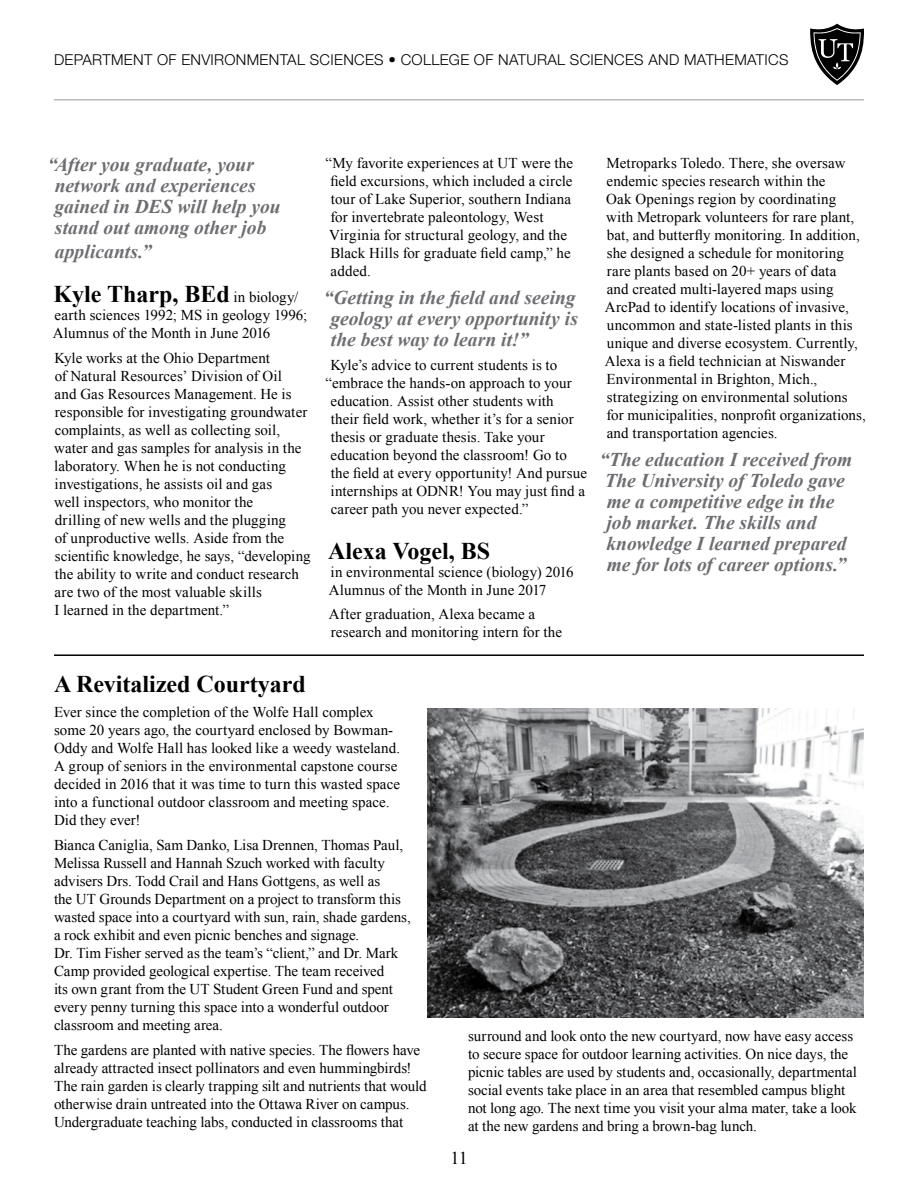
<style>
.page{position:relative;width:918px;height:1188px;background:#fff}
.page>*{position:absolute;margin:0;border:0;box-sizing:border-box;transform-origin:0 0}
.t1{font:700 24px "Times New Roman";color:#000}
.t2{font:italic 700 19.5px/21px "Times New Roman";color:#6d6e71}
.t3{font:18px "Times New Roman";color:#000}
.t4{font:15px/18px "Times New Roman";color:#000}
.t5{font:300 15px "Helvetica Neue LT Std";letter-spacing:.02em;color:#000}
.s1{font-weight:400;font-size:15px}
</style>
<div class="page">
<svg style="left:810px;top:24px;width:54px;height:61px"></svg>
<hr style="left:54px;top:99px;width:810px;height:1px;background:#b8babc">
<img style="left:428px;top:708px;width:436px;height:310px">
<hr style="left:54px;top:654px;width:810px;height:2px;background:#000">
<p class="t5" style="left:54px;top:50px;width:736px">DEPARTMENT OF ENVIRONMENTAL SCIENCES • COLLEGE OF NATURAL SCIENCES AND MATHEMATICS</p>
<h2 class="t2" style="left:55px;top:153px;width:228px;text-indent:-7px">“After you graduate, your network and experiences gained in DES will help you stand out among other job</h2>
<h2 class="t2" style="left:55px;top:240px;width:98px">applicants.”</h2>
<h1 class="t1" style="left:53px;top:277px;width:246px">Kyle Tharp, BEd <span class="s1">in biology/</span></h1>
<p class="t4" style="left:53px;top:306px;width:256px">earth sciences 1992; MS in geology 1996;<br>Alumnus of the Month in June 2016</p>
<p class="t4" style="left:54px;top:348px;width:258px">Kyle works at the Ohio Department<br>of Natural Resources’ Division of Oil<br>and Gas Resources Management. He is responsible for investigating groundwater complaints, as well as collecting soil, water and gas samples for analysis in the laboratory. When he is not conducting investigations, he assists oil and gas<br>well inspectors, who monitor the<br>drilling of new wells and the plugging<br>of unproductive wells. Aside from the scientific knowledge, he says, “developing the ability to write and conduct research are two of the most valuable skills<br>I learned in the department.”</p>
<p class="t4" style="left:326px;top:154px;width:249px">“My favorite experiences at UT were the field excursions, which included a circle tour of Lake Superior, southern Indiana for invertebrate paleontology, West Virginia for structural geology, and the Black Hills for graduate field camp,” he added.</p>
<h2 class="t2" style="left:331px;top:286px;width:249px;text-indent:-7px">“Getting in the field and seeing geology at every opportunity is the best way to learn it!”</h2>
<p class="t4" style="left:331px;top:356px;width:228px">Kyle’s advice to current students is to</p>
<p class="t4" style="left:326px;top:374px;width:248px">“embrace the hands-on approach to your</p>
<p class="t4" style="left:331px;top:392px;width:225px">education. Assist other students with</p>
<p class="t4" style="left:331px;top:410px;width:244px">their field work, whether it’s for a senior</p>
<p class="t4" style="left:331px;top:428px;width:215px">thesis or graduate thesis. Take your</p>
<p class="t4" style="left:331px;top:446px;width:238px">education beyond the classroom! Go to</p>
<p class="t4" style="left:331px;top:464px;width:258px">the field at every opportunity! And pursue</p>
<p class="t4" style="left:331px;top:482px;width:256px">internships at ODNR! You may just find a</p>
<p class="t4" style="left:331px;top:500px;width:199px">career path you never expected.”</p>
<h1 class="t1" style="left:328px;top:534px;width:164px">Alexa Vogel, BS</h1>
<p class="t4" style="left:329px;top:562px;width:246px">in environmental science (biology) 2016<br>Alumnus of the Month in June 2017</p>
<p class="t4" style="left:329px;top:605px;width:235px">After graduation, Alexa became a research and monitoring intern for the</p>
<p class="t4" style="left:605px;top:154px;width:263px">Metroparks Toledo. There, she oversaw endemic species research within the<br>Oak Openings region by coordinating<br>with Metropark volunteers for rare plant, bat, and butterfly monitoring. In addition, she designed a schedule for monitoring rare plants based on 20+ years of data<br>and created multi-layered maps using ArcPad to identify locations of invasive, uncommon and state-listed plants in this unique and diverse ecosystem. Currently, Alexa is a field technician at Niswander Environmental in Brighton, Mich., strategizing on environmental solutions for municipalities, nonprofit organizations, and transportation agencies.</p>
<h2 class="t2" style="left:600px;top:448px;width:254px">“The education I received from<br>The University of Toledo gave me a competitive edge in the job market. The skills and knowledge I learned prepared me for lots of career options.”</h2>
<h1 class="t1" style="left:54px;top:668px;width:253px">A Revitalized Courtyard</h1>
<p class="t4" style="left:54px;top:703px;width:348px">Ever since the completion of the Wolfe Hall complex some 20 years ago, the courtyard enclosed by Bowman-Oddy and Wolfe Hall has looked like a weedy wasteland.<br>A group of seniors in the environmental capstone course decided in 2016 that it was time to turn this wasted space into a functional outdoor classroom and meeting space.<br>Did they ever!</p>
<p class="t4" style="left:54px;top:836px;width:358px">Bianca Caniglia, Sam Danko, Lisa Drennen, Thomas Paul, Melissa Russell and Hannah Szuch worked with faculty advisers Drs. Todd Crail and Hans Gottgens, as well as<br>the UT Grounds Department on a project to transform this wasted space into a courtyard with sun, rain, shade gardens, a rock exhibit and even picnic benches and signage.<br>Dr. Tim Fisher served as the team’s “client,” and Dr. Mark Camp provided geological expertise. The team received<br>its own grant from the UT Student Green Fund and spent every penny turning this space into a wonderful outdoor classroom and meeting area.</p>
<p class="t4" style="left:54px;top:1040px;width:374px">The gardens are planted with native species. The flowers have already attracted insect pollinators and even hummingbirds!<br>The rain garden is clearly trapping silt and nutrients that would otherwise drain untreated into the Ottawa River on campus.<br>Undergraduate teaching labs, conducted in classrooms that</p>
<p class="t4" style="left:468px;top:1027px;width:391px">surround and look onto the new courtyard, now have easy access to secure space for outdoor learning activities. On nice days, the picnic tables are used by students and, occasionally, departmental social events take place in an area that resembled campus blight not long ago. The next time you visit your alma mater, take a look at the new gardens and bring a brown-bag lunch.</p>
<p class="t3" style="left:450px;top:1146px;width:19px">11</p>
</div>
